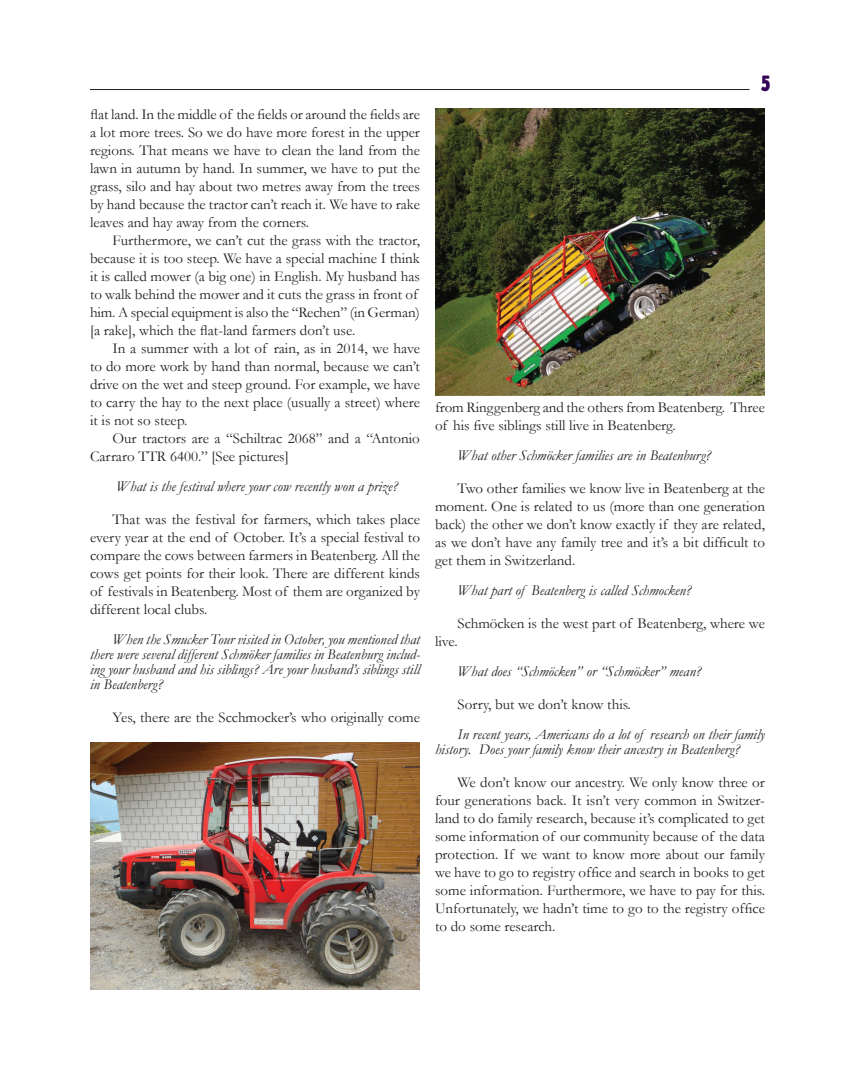
<style>
.page{position:relative;width:855px;height:1080px;background:#fff}
.page>*{position:absolute;margin:0;border:0;box-sizing:border-box;transform-origin:0 0}
.t1{font:21.25px "Gothic 821 Condensed BT";color:#330256}
.t2{font:15px/18px "Garamond";color:#231f20;text-align:justify}
.t3{font:italic 15px/15px "Garamond";color:#231f20;text-align:justify}
</style>
<div class="page">
<hr style="left:90px;top:89px;width:660px;height:1px;background:#231f20">
<img style="left:90px;top:743px;width:330px;height:247px">
<img style="left:435px;top:109px;width:330px;height:287px">
<p class="t2" style="left:90px;top:105px;width:332px">flat land. In the middle of the fields or around the fields are a lot more trees. So we do have more forest in the upper regions. That means we have to clean the land from the lawn in autumn by hand. In summer, we have to put the grass, silo and hay about two metres away from the trees by hand because the tractor can’t reach it. We have to rake leaves and hay away from the corners.</p>
<p class="t2" style="left:90px;top:231px;width:331px;text-align:left;text-indent:22px">Furthermore, we can’t cut the grass with the tractor, because it is too steep. We have a special machine I think it is called mower (a big one) in English. My husband has to walk behind the mower and it cuts the grass in front of him. A special equipment is also the “Rechen” (in German) [a rake], which the flat-land farmers don’t use.</p>
<p class="t2" style="left:90px;top:339px;width:332px;text-indent:22px">In a summer with a lot of rain, as in 2014, we have to do more work by hand than normal, because we can’t drive on the wet and steep ground. For example, we have to carry the hay to the next place (usually a street) where it is not so steep.</p>
<p class="t2" style="left:90px;top:429px;width:331px;text-indent:22px">Our tractors are a “Schiltrac 2068” and a “Antonio<br>Carraro TTR 6400.” [See pictures]</p>
<p class="t3" style="left:116px;top:478px;width:283px">What is the festival where your cow recently won a prize?</p>
<p class="t2" style="left:90px;top:510px;width:332px;text-indent:22px">That was the festival for farmers, which takes place every year at the end of October. It’s a special festival to compare the cows between farmers in Beatenberg. All the cows get points for their look. There are different kinds of festivals in Beatenberg. Most of them are organized by different local clubs.</p>
<p class="t3" style="left:90px;top:631px;width:332px;text-indent:22px">When the Smucker Tour visited in October, you mentioned that there were several different Schmöker families in Beatenburg includ&shy;ing your husband and his siblings? Are your husband’s siblings still in Beatenberg?</p>
<p class="t2" style="left:112px;top:708px;width:309px">Yes, there are the Scchmocker’s who originally come</p>
<h1 class="t1" style="left:761px;top:71px;width:11px">5</h1>
<p class="t2" style="left:435px;top:398px;width:331px">from Ringgenberg and the others from Beatenberg. Three of his five siblings still live in Beatenberg.</p>
<p class="t3" style="left:458px;top:448px;width:255px">What other Schmöcker families are in Beatenburg?</p>
<p class="t2" style="left:435px;top:479px;width:332px;text-indent:22px">Two other families we know live in Beatenberg at the moment. One is related to us (more than one generation back) the other we don’t know exactly if they are related, as we don’t have any family tree and it’s a bit difficult to get them in Switzerland.</p>
<p class="t3" style="left:458px;top:583px;width:235px">What part of Beatenberg is called Schmocken?</p>
<p class="t2" style="left:435px;top:614px;width:331px;text-indent:22px">Schmöcken is the west part of Beatenberg, where we live.</p>
<p class="t3" style="left:458px;top:664px;width:245px">What does “Schmöcken” or “Schmöcker” mean?</p>
<p class="t2" style="left:458px;top:695px;width:175px">Sorry, but we don’t know this.</p>
<p class="t3" style="left:435px;top:727px;width:331px;text-indent:22px">In recent years, Americans do a lot of research on their family history. Does your family know their ancestry in Beatenberg?</p>
<p class="t2" style="left:435px;top:773px;width:332px;text-indent:22px">We don’t know our ancestry. We only know three or four generations back. It isn’t very common in Switzer&shy;land to do family research, because it’s complicated to get some information of our community because of the data protection. If we want to know more about our family we have to go to registry office and search in books to get some information. Furthermore, we have to pay for this.<br>Unfortunately, we hadn’t time to go to the registry office to do some research.</p>
</div>
